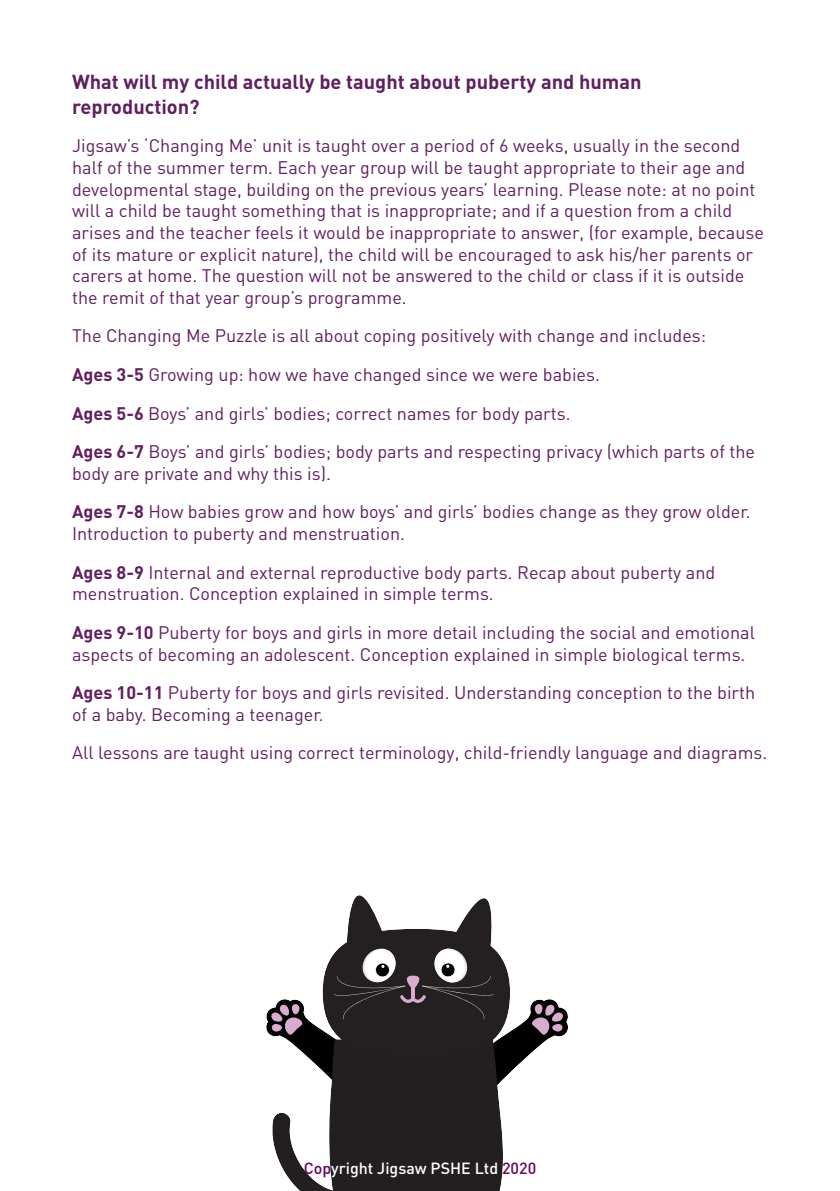
<style>
.page{position:relative;width:840px;height:1191px;background:#fff}
.page>*{position:absolute;margin:0;border:0;box-sizing:border-box;transform-origin:0 0}
.t1{font:700 20px/25.2px "DIN";color:#611e60}
.t2{font:18px/21.6px "DIN";color:#611e60}
.t3{font:500 16px "DIN";color:#fff}
.s1{font-weight:700}
.s2{color:#65035f}
</style>
<div class="page">
<svg style="left:266px;top:895px;width:302px;height:296px;fill:#242021"></svg>
<p class="t1" style="left:72px;top:68px;width:570px">What will my child actually be taught about puberty and human reproduction?</p>
<p class="t2" style="left:72px;top:135px;width:693px">Jigsaw’s ‘Changing Me’ unit is taught over a period of 6 weeks, usually in the second half of the summer term. Each year group will be taught appropriate to their age and developmental stage, building on the previous years’ learning. Please note: at no point will a child be taught something that is inappropriate; and if a question from a child arises and the teacher feels it would be inappropriate to answer, (for example, because of its mature or explicit nature), the child will be encouraged to ask his/her parents or carers at home. The question will not be answered to the child or class if it is outside the remit of that year group’s programme.</p>
<p class="t2" style="left:72px;top:325px;width:635px">The Changing Me Puzzle is all about coping positively with change and includes:</p>
<p class="t2" style="left:72px;top:363px;width:529px"><span class="s1">Ages 3-5</span> Growing up: how we have changed since we were babies.</p>
<p class="t2" style="left:72px;top:402px;width:500px"><span class="s1">Ages 5-6</span> Boys’ and girls’ bodies; correct names for body parts.</p>
<p class="t2" style="left:72px;top:440px;width:684px"><span class="s1">Ages 6-7</span> Boys’ and girls’ bodies; body parts and respecting privacy (which parts of the body are private and why this is).</p>
<p class="t2" style="left:72px;top:501px;width:679px"><span class="s1">Ages 7-8</span> How babies grow and how boys’ and girls’ bodies change as they grow older.<br>Introduction to puberty and menstruation.</p>
<p class="t2" style="left:72px;top:561px;width:644px"><span class="s1">Ages 8-9</span> Internal and external reproductive body parts. Recap about puberty and menstruation. Conception explained in simple terms.</p>
<p class="t2" style="left:72px;top:621px;width:684px"><span class="s1">Ages 9-10</span> Puberty for boys and girls in more detail including the social and emotional aspects of becoming an adolescent. Conception explained in simple biological terms.</p>
<p class="t2" style="left:72px;top:681px;width:684px"><span class="s1">Ages 10-11</span> Puberty for boys and girls revisited. Understanding conception to the birth of a baby. Becoming a teenager.</p>
<p class="t2" style="left:72px;top:741px;width:696px">All lessons are taught using correct terminology, child-friendly language and diagrams.</p>
<p class="t3" style="left:303px;top:1158px;width:234px"><span class="s2">Cop</span>yright Jigsaw PSHE Ltd <span class="s2">2020</span></p>
</div>
